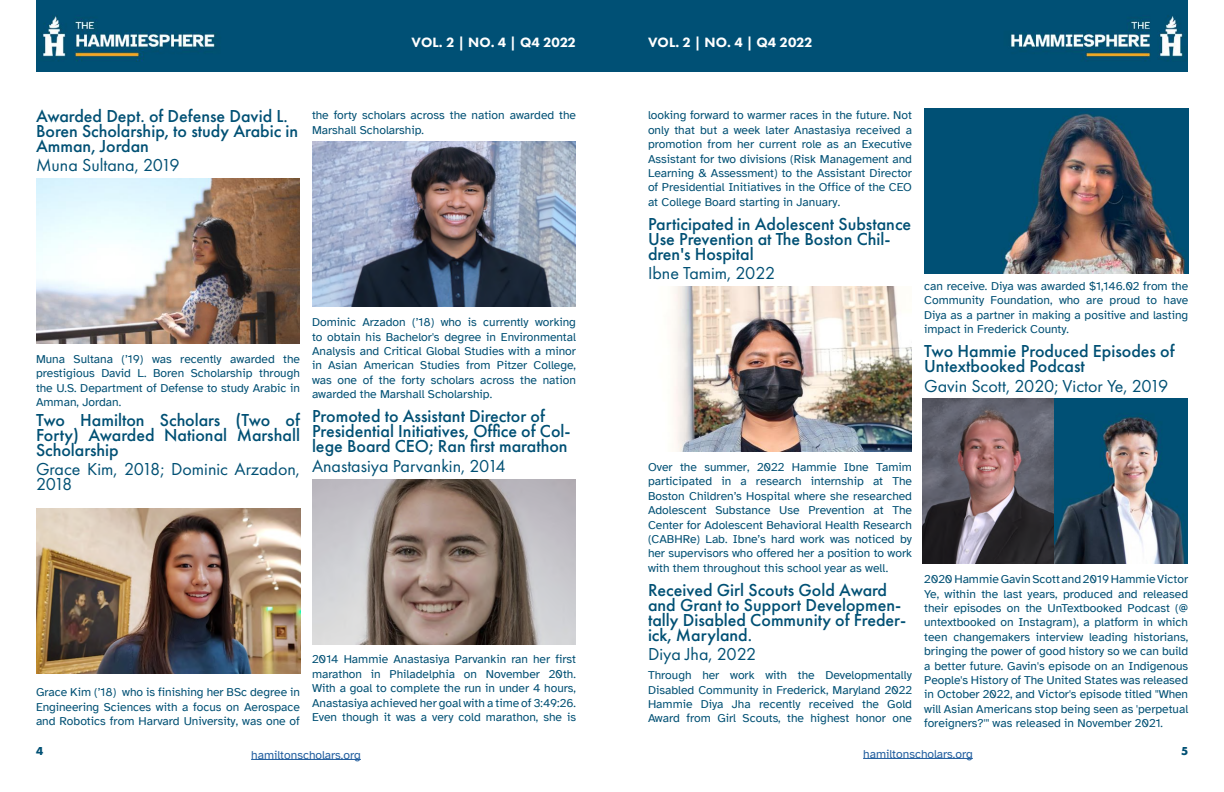
<style>
.page{position:relative;width:1224px;height:792px;background:#fff}
.page>*{position:absolute;margin:0;border:0;box-sizing:border-box;transform-origin:0 0}
.t1{font:500 18px/15px "Futura PT";color:#005074}
.t2{font:18px/15px "Futura PT";color:#005074}
.t3{font:800 14px "Futura PT";color:#fff}
.t4{font:12px/14.4px "Atkinson Hyperlegible";color:#005074;text-align:justify}
.t5{font:12px "Atkinson Hyperlegible";color:#205d9e}
.t6{font:700 12px "Futura PT";color:#005074}
</style>
<div class="page">
<img style="left:36px;top:0;width:576px;height:72px">
<div style="left:612px;top:0;width:576px;height:72px;background:#005074"></div>
<hr style="left:251px;top:759px;width:110px;height:1px;background:#205d9e">
<hr style="left:863px;top:758px;width:110px;height:1px;background:#205d9e">
<img style="left:36px;top:179px;width:264px;height:165px">
<img style="left:36px;top:509px;width:264px;height:165px">
<img style="left:312px;top:141px;width:264px;height:165px">
<img style="left:312px;top:479px;width:264px;height:165px">
<img style="left:673px;top:286px;width:239px;height:165px">
<img style="left:924px;top:109px;width:264px;height:165px">
<img style="left:922px;top:398px;width:266px;height:165px">
<p class="t3" style="left:412px;top:33px;width:166px">VOL. 2 | NO. 4 | Q4 2022</p>
<p class="t3" style="left:648px;top:33px;width:166px">VOL. 2 | NO. 4 | Q4 2022</p>
<h1 class="t1" style="left:36px;top:108px;width:264px">Awarded Dept. of Defense David L.<br>Boren Scholarship, to study Arabic in<br>Amman, Jordan</h1>
<h1 class="t2" style="left:36px;top:158px;width:145px">Muna Sultana, 2019</h1>
<p class="t4" style="left:312px;top:108px;width:266px;line-height:15px">the forty scholars across the nation awarded the<br>Marshall Scholarship.</p>
<p class="t4" style="left:36px;top:352px;width:266px">Muna Sultana (’19) was recently awarded the prestigious David L. Boren Scholarship through the U.S. Department of Defense to study Arabic in Amman, Jordan.</p>
<h1 class="t1" style="left:36px;top:412px;width:266px;text-align:justify">Two Hamilton Scholars (Two of Forty) Awarded National Marshall Scholarship</h1>
<h1 class="t2" style="left:36px;top:462px;width:266px">Grace Kim, 2018; Dominic Arzadon,<br>2018</h1>
<p class="t4" style="left:312px;top:315px;width:266px">Dominic Arzadon (’18) who is currently working to obtain his Bachelor's degree in Environmental Analysis and Critical Global Studies with a minor in Asian American Studies from Pitzer College, was one of the forty scholars across the nation awarded the Marshall Scholarship.</p>
<h1 class="t1" style="left:312px;top:409px;width:260px">Promoted to Assistant Director of<br>Presidential Initiatives, Office of Col&shy;lege Board CEO; Ran first marathon</h1>
<h1 class="t2" style="left:312px;top:458px;width:195px">Anastasiya Parvankin, 2014</h1>
<p class="t4" style="left:36px;top:685px;width:266px">Grace Kim (’18) who is finishing her BSc degree in Engineering Sciences with a focus on Aerospace and Robotics from Harvard University, was one of</p>
<p class="t4" style="left:312px;top:652px;width:266px">2014 Hammie Anastasiya Parvankin ran her first marathon in Philadelphia on November 20th.<br>With a goal to complete the run in under 4 hours, Anastasiya achieved her goal with a time of 3:49:26.<br>Even though it was a very cold marathon, she is</p>
<p class="t4" style="left:648px;top:108px;width:266px">looking forward to warmer races in the future. Not only that but a week later Anastasiya received a promotion from her current role as an Executive Assistant for two divisions (Risk Management and Learning &amp; Assessment) to the Assistant Director of Presidential Initiatives in the Office of the CEO at College Board starting in January.</p>
<h1 class="t1" style="left:648px;top:216px;width:265px">Participated in Adolescent Substance<br>Use Prevention at The Boston Chil&shy;dren's Hospital</h1>
<h1 class="t2" style="left:648px;top:266px;width:129px">Ibne Tamim, 2022</h1>
<p class="t4" style="left:924px;top:279px;width:266px">can receive. Diya was awarded $1,146.02 from the Community Foundation, who are proud to have Diya as a partner in making a positive and lasting impact in Frederick County.</p>
<h1 class="t1" style="left:924px;top:344px;width:252px">Two Hammie Produced Episodes of<br>Untextbooked Podcast</h1>
<h1 class="t2" style="left:924px;top:378px;width:246px">Gavin Scott, 2020; Victor Ye, 2019</h1>
<p class="t4" style="left:648px;top:460px;width:266px">Over the summer, 2022 Hammie Ibne Tamim participated in a research internship at The Boston Children’s Hospital where she researched Adolescent Substance Use Prevention at The Center for Adolescent Behavioral Health Research (CABHRe) Lab. Ibne’s hard work was noticed by her supervisors who offered her a position to work with them throughout this school year as well.</p>
<h1 class="t1" style="left:648px;top:582px;width:260px">Received Girl Scouts Gold Award and Grant to Support Developmen&shy;tally Disabled Community of Freder&shy;ick, Maryland.</h1>
<h1 class="t2" style="left:648px;top:647px;width:110px">Diya Jha, 2022</h1>
<p class="t4" style="left:648px;top:668px;width:266px">Through her work with the Developmentally Disabled Community in Frederick, Maryland 2022<br>Hammie Diya Jha recently received the Gold Award from Girl Scouts, the highest honor one</p>
<p class="t4" style="left:924px;top:572px;width:266px">2020 Hammie Gavin Scott and 2019 Hammie Victor Ye, within the last years, produced and released their episodes on the UnTextbooked Podcast (@ untextbooked on Instagram), a platform in which teen changemakers interview leading historians, bringing the power of good history so we can build a better future. Gavin's episode on an Indigenous People's History of The United States was released in October 2022, and Victor's episode titled "When will Asian Americans stop being seen as 'perpetual foreigners?'" was released in November 2021.</p>
<p class="t6" style="left:36px;top:743px;width:9px">4</p>
<p class="t6" style="left:1181px;top:743px;width:9px">5</p>
<p class="t5" style="left:251px;top:748px;width:111px">hamiltonscholars.org</p>
<p class="t5" style="left:863px;top:747px;width:111px">hamiltonscholars.org</p>
</div>
